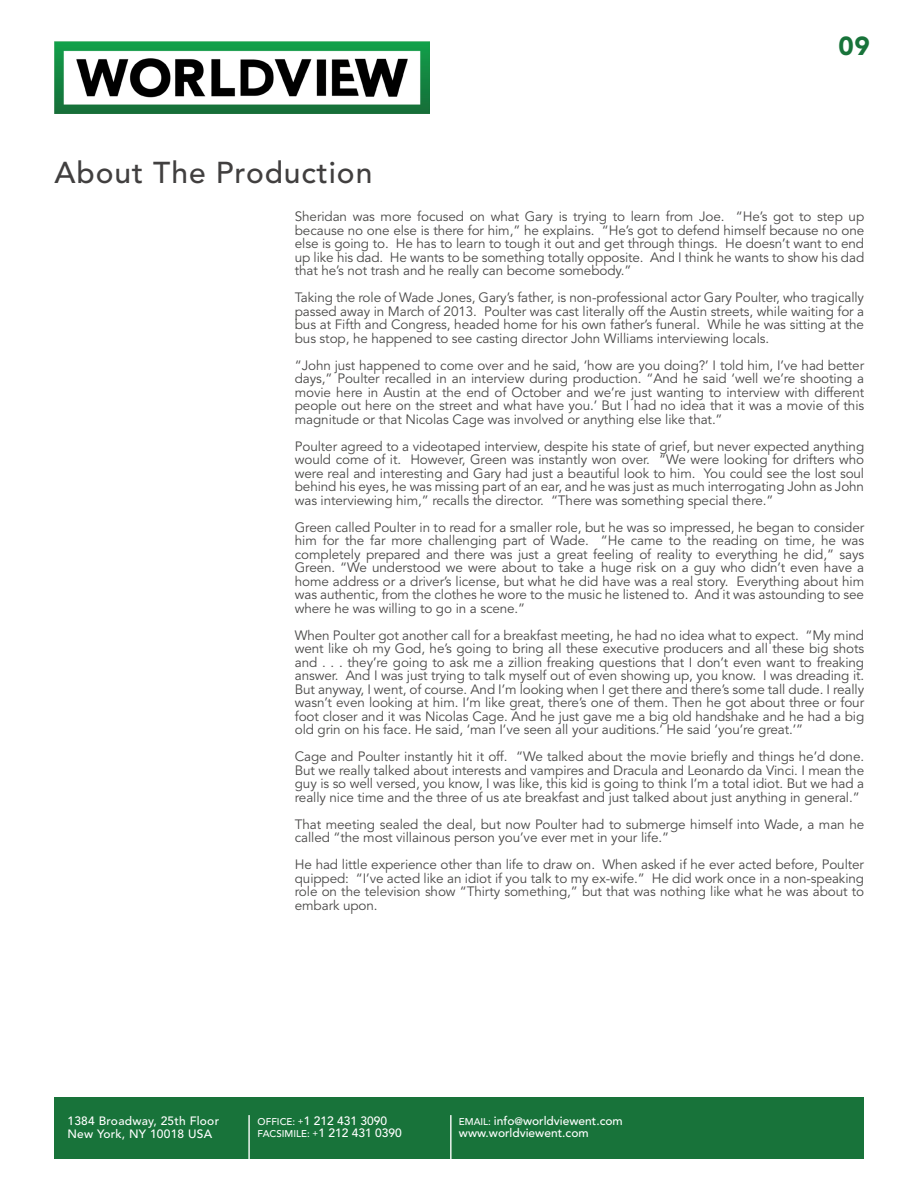
<style>
.page{position:relative;width:918px;height:1188px;background:#fff}
.page>*{position:absolute;margin:0;border:0;box-sizing:border-box;transform-origin:0 0}
.t1{font:500 30px "Avenir";letter-spacing:.03em;color:#413f3f}
.t2{font:900 25.95px "Avenir";color:#18733a}
.t3{font:13.5px/13.5px "Avenir";letter-spacing:-.01em;color:#4a4948;text-align:justify}
.t4{font:500 12px/12.5px "Avenir";color:#fff}
.t5{font:500 12px/12.6px "Avenir";letter-spacing:.02em;color:#fff}
.s1{font-size:9.75px}
.s2{font-size:8.7px}
.s3{font-size:9.9px}
.s4{font-size:10.65px}
</style>
<div class="page">
<div style="left:55px;top:1097px;width:809px;height:62px;background:#18733a"></div>
<hr style="left:248px;top:1115px;width:2px;height:58px;background:#fff">
<hr style="left:450px;top:1115px;width:2px;height:54px;background:#fff">
<img style="left:55px;top:41px;width:375px;height:72px">
<h2 class="t2" style="left:839px;top:30px;width:33px">09</h2>
<h1 class="t1" style="left:55px;top:155px;width:319px">About The Production</h1>
<p class="t3" style="left:295px;top:210px;width:571px">Sheridan was more focused on what Gary is trying to learn from Joe. “He’s got to step up because no one else is there for him,” he explains. “He’s got to defend himself because no one else is going to. He has to learn to tough it out and get through things. He doesn’t want to end up like his dad. He wants to be something totally opposite. And I think he wants to show his dad that he’s not trash and he really can become somebody.”</p>
<p class="t3" style="left:295px;top:291px;width:571px">Taking the role of Wade Jones, Gary’s father, is non-professional actor Gary Poulter, who tragically passed away in M arch of 2013. Poulter was cast literally off the Austin streets, while waiting for a bus at Fifth and Congress, headed home for his own father’s funeral. While he was sitting at the bus stop, he happened to see casting director John Williams interviewing locals.</p>
<p class="t3" style="left:295px;top:359px;width:571px">“John just happened to come over and he said, ‘how are you doing?’ I told him, I ’ve had better days,” Poulter recalled in an interview during production. “And he said ‘well we’re shooting a movie here in Austin at the end of October and we’re just wanting to interview with different people out here on the street and what have you.’ But I had no idea that it was a movie of this magnitude or that N icolas Cage was involved or anything else like that.”</p>
<p class="t3" style="left:295px;top:440px;width:571px">Poulter agreed to a videotaped interview, despite his state of grief, but never expected anything would come of it. However, Green was instantly won over. “We were looking for drifters who were real and interesting and Gary had just a beautiful look to him. You could see the lost soul behind his eyes, he was missing part of an ear, and he was just as much interrogating John as John was interviewing him,” recalls the director. “There was something special there.”</p>
<p class="t3" style="left:295px;top:521px;width:571px">Green called Poulter in to read for a smaller role, but he was so impressed, he began to consider him for the far more challenging part of Wade. “He came to the reading on time, he was completely prepared and there was just a great feeling of reality to everything he did,” says Green. “We understood we were about to take a huge risk on a guy who didn’t even have a home address or a driver’s license, but what he did have was a real story. Everything about him was authentic, from the clothes he wore to the music he listened to. And it was astounding to see where he was willing to go in a scene.”</p>
<p class="t3" style="left:295px;top:629px;width:571px">When Poulter got another call for a breakfast meeting, he had no idea what to expect. “My mind went like oh my God, he’s going to bring all these executive producers and all these big shots and . . . they’re going to ask me a zillion freaking questions that I don’t even want to freaking answer. And I was just trying to talk myself out of even showing up, you know. I was dreading it.<br>But anyway, I went, of course. And I ’m looking when I get there and there’s some tall dude. I really wasn’t even looking at him. I ’m like great, there’s one of them. Then he got about three or four foot closer and it was N icolas Cage. And he just gave me a big old handshake and he had a big old grin on his face. He said, ‘man I ’ve seen all your auditions.’ He said ‘you’re great.’”</p>
<p class="t3" style="left:295px;top:750px;width:571px">Cage and Poulter instantly hit it off. “We talked about the movie briefly and things he’d done.<br>But we really talked about interests and vampires and Dracula and Leonardo da Vinci. I mean the guy is so well versed, you know, I was like, this kid is going to think I ’m a total idiot. But we had a really nice time and the three of us ate breakfast and just talked about just anything in general.”</p>
<p class="t3" style="left:295px;top:818px;width:571px">That meeting sealed the deal, but now Poulter had to submerge himself into Wade, a man he called “the most villainous person you’ve ever met in your life.”</p>
<p class="t3" style="left:295px;top:858px;width:571px">He had little experience other than life to draw on. When asked if he ever acted before, Poulter quipped: “I ’ve acted like an idiot if you talk to my ex-wife.” He did work once in a non-speaking role on the television show “Thirty something,” but that was nothing like what he was about to embark upon.</p>
<p class="t5" style="left:68px;top:1115px;width:153px">1384 Broadway, 25th Floor<br>New York, NY 10018 USA</p>
<p class="t4" style="left:258px;top:1115px;width:146px"><span class="s1">OFFICE:</span> <span class="s2">+</span>1 212 431 3090<br><span class="s1">FACSIMILE:</span> <span class="s2">+</span>1 212 431 0390</p>
<p class="t4" style="left:459px;top:1115px;width:165px"><span class="s1">EMAIL</span><span class="s3">:</span> info<span class="s4">@</span>worldviewent.com www.worldviewent.com</p>
</div>
